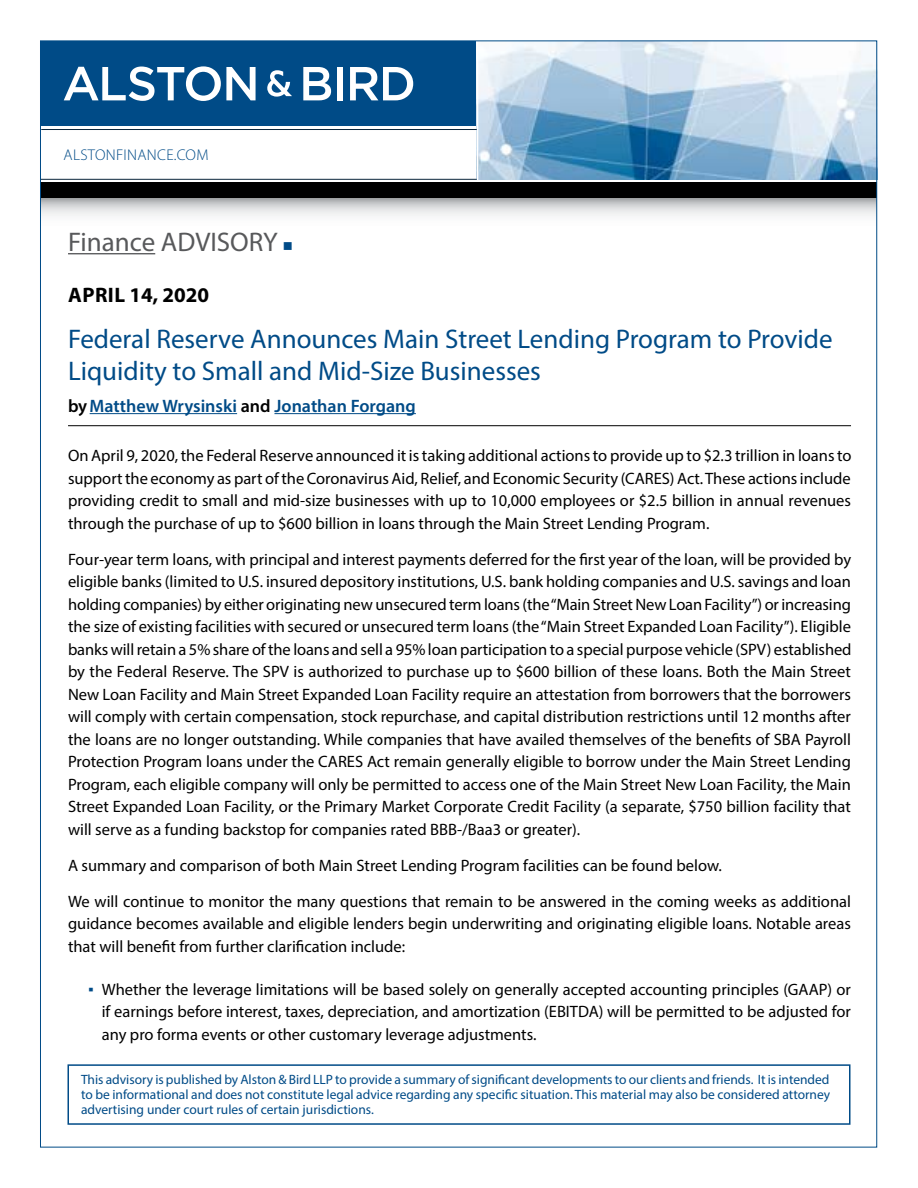
<style>
.page{position:relative;width:918px;height:1188px;background:#fff}
.page>*{position:absolute;margin:0;border:0;box-sizing:border-box;transform-origin:0 0}
.t1{font:27px/32.4px "Myriad Pro";color:#004b87}
.t2{font:27px "Myriad Pro";color:#58595b}
.t3{font:700 21px "Myriad Pro";letter-spacing:.01em;color:#000}
.t4{font:600 18px "Myriad Pro";color:#004b87}
.t5{font:16.5px/22.5px "Myriad Pro";color:#000;text-align:justify}
.t6{font:300 15.6px "Myriad Pro";letter-spacing:.02em;color:#004b87}
.t7{font:13.5px/15px "Myriad Pro";color:#004b87;text-align:justify}
.s1{color:#004b87}
.s2{color:#000}
.s3{font-family:"Times New Roman";color:#004b87}
</style>
<div class="page">
<svg style="left:42px;top:198px;width:833px;height:18px"></svg>
<div style="left:40px;top:41px;width:836px;height:85px;background:#004b87"></div>
<img style="left:478px;top:42px;width:397px;height:138px">
<hr style="left:477px;top:40px;width:1px;height:140px;background:#fff">
<hr style="left:41px;top:129px;width:436px;height:1px;background:#0b263c">
<hr style="left:40px;top:179px;width:437px;height:1px;background:#0b263c">
<div style="left:40px;top:182px;width:837px;height:16px;background:#000"></div>
<svg style="left:64px;top:66px;width:192px;height:35px"></svg>
<svg style="left:267px;top:70px;width:25px;height:27px"></svg>
<svg style="left:303px;top:67px;width:28px;height:33px"></svg>
<div style="left:337px;top:67px;width:6px;height:33px;background:#fff"></div>
<svg style="left:350px;top:67px;width:63px;height:33px"></svg>
<div style="left:68px;top:1064px;width:782px;height:61px;border:2px solid #004b87"></div>
<hr style="left:68px;top:253px;width:87px;height:1px;background:#58595b">
<hr style="left:68px;top:425px;width:783px;height:1px;background:#000">
<hr style="left:90px;top:413px;width:147px;height:1px;background:#004b87">
<hr style="left:274px;top:413px;width:142px;height:1px;background:#004b87">
<p class="t6" style="left:64px;top:146px;width:146px">ALSTONFINANCE.COM</p>
<h1 class="t2" style="left:68px;top:225px;width:226px">Finance ADVISORY <span class="s1">■</span></h1>
<p class="t3" style="left:68px;top:281px;width:142px">APRIL 14, 2020</p>
<h1 class="t1" style="left:68px;top:322px;width:766px">Federal Reserve Announces Main Street Lending Program to Provide<br>Liquidity to Small and Mid-Size Businesses</h1>
<p class="t4" style="left:68px;top:394px;width:349px"><span class="s2">by</span> Matthew Wrysinski <span class="s2">and</span> Jonathan Forgang</p>
<p class="t5" style="left:68px;top:444px;width:785px">On April 9, 2020, the Federal Reserve announced it is taking additional actions to provide up to $2.3 trillion in loans to support the economy as part of the Coronavirus Aid, Relief, and Economic Security (CARES) Act. These actions include providing credit to small and mid-size businesses with up to 10,000 employees or $2.5 billion in annual revenues through the purchase of up to $600 billion in loans through the Main Street Lending Program.</p>
<p class="t5" style="left:68px;top:548px;width:785px">Four-year term loans, with principal and interest payments deferred for the first year of the loan, will be provided by eligible banks (limited to U.S. insured depository institutions, U.S. bank holding companies and U.S. savings and loan holding companies) by either originating new unsecured term loans (the “Main Street New Loan Facility”) or increasing the size of existing facilities with secured or unsecured term loans (the “Main Street Expanded Loan Facility”). Eligible banks will retain a 5% share of the loans and sell a 95% loan participation to a special purpose vehicle (SPV) established by the Federal Reserve. The SPV is authorized to purchase up to $600 billion of these loans. Both the Main Street New Loan Facility and Main Street Expanded Loan Facility require an attestation from borrowers that the borrowers will comply with certain compensation, stock repurchase, and capital distribution restrictions until 12 months after the loans are no longer outstanding. While companies that have availed themselves of the benefits of SBA Payroll Protection Program loans under the CARES Act remain generally eligible to borrow under the Main Street Lending Program, each eligible company will only be permitted to access one of the Main Street New Loan Facility, the Main Street Expanded Loan Facility, or the Primary Market Corporate Credit Facility (a separate, $750 billion facility that will serve as a funding backstop for companies rated BBB-/Baa3 or greater).</p>
<p class="t5" style="left:68px;top:847px;width:785px;line-height:36px">A summary and comparison of both Main Street Lending Program facilities can be found below.<br>We will continue to monitor the many questions that remain to be answered in the coming weeks as additional</p>
<p class="t5" style="left:68px;top:912px;width:784px">guidance becomes available and eligible lenders begin underwriting and originating eligible loans. Notable areas that will benefit from further clarification include:</p>
<p class="t5" style="left:102px;top:978px;width:751px;text-indent:-13px"><span class="s3">▪</span> Whether the leverage limitations will be based solely on generally accepted accounting principles (GAAP) or if earnings before interest, taxes, depreciation, and amortization (EBITDA) will be permitted to be adjusted for any pro forma events or other customary leverage adjustments.</p>
<p class="t7" style="left:81px;top:1072px;width:751px">This advisory is published by Alston &amp; Bird LLP to provide a summary of significant developments to our clients and friends. It is intended to be informational and does not constitute legal advice regarding any specific situation. This material may also be considered attorney advertising under court rules of certain jurisdictions.</p>
</div>
